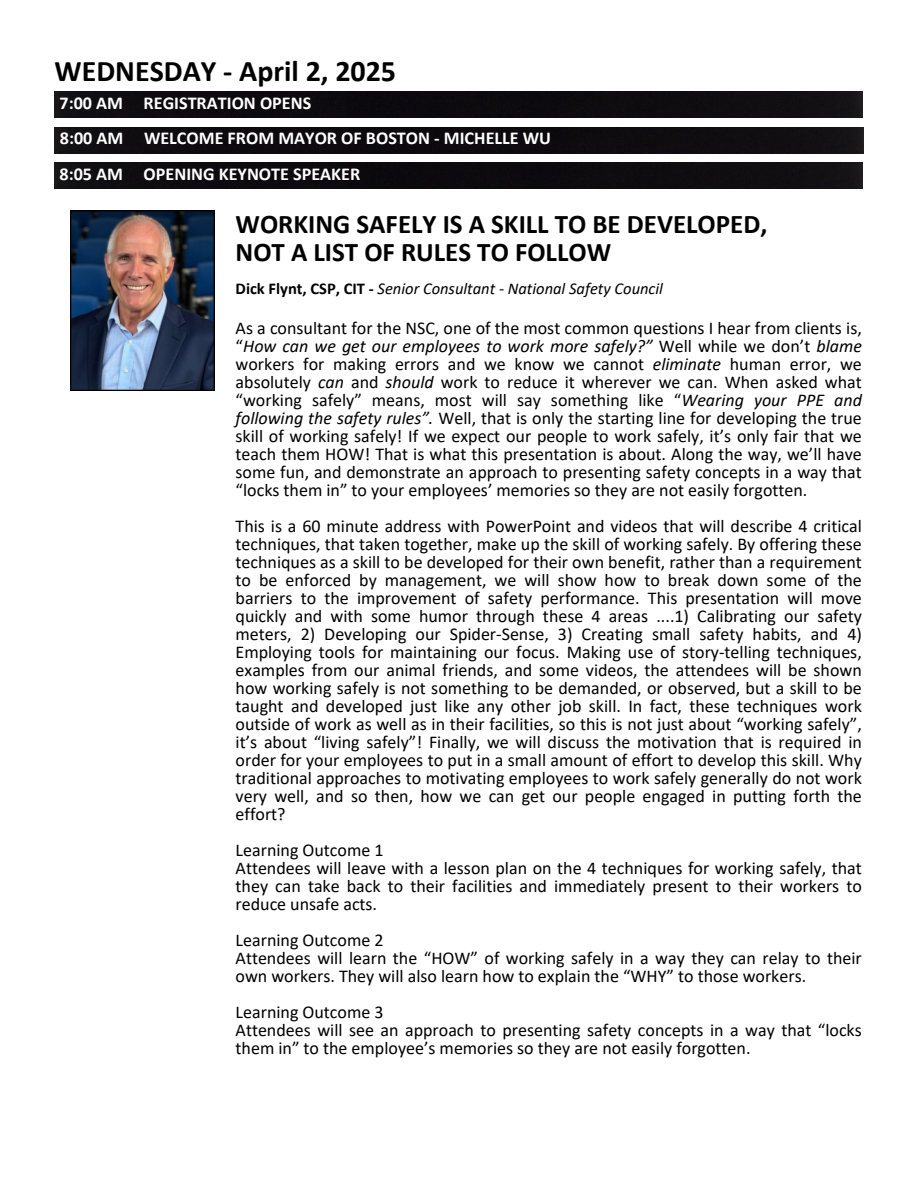
<style>
.page{position:relative;width:918px;height:1188px;background:#fff}
.page>*{position:absolute;margin:0;border:0;box-sizing:border-box;transform-origin:0 0}
.t1{font:700 30px "Calibri";color:#000}
.t2{font:700 27px/28.2px "Calibri";color:#000}
.t3{font:700 18.15px "Calibri";color:#fff}
.t4{font:18px/18px "Calibri";color:#000;text-align:justify}
.t5{font:italic 16.5px "Calibri";color:#000}
.s1{font-weight:700;font-style:normal}
.s2{font-style:italic}
</style>
<div class="page">
<div style="left:55px;top:92px;width:808px;height:26px;background:#0e0c0f"></div>
<div style="left:55px;top:163px;width:808px;height:26px;background:#0e0c0f"></div>
<img style="left:70px;top:210px;width:144px;height:180px">
<div style="left:55px;top:127px;width:808px;height:26px;background:#0e0c0f"></div>
<p class="t1" style="left:55px;top:59px;width:343px">WEDNESDAY - April 2, 2025</p>
<h1 class="t3" style="left:60px;top:95px;width:253px">7:00 AM REGISTRATION OPENS</h1>
<p class="t3" style="left:60px;top:131px;width:493px">8:00 AM WELCOME FROM MAYOR OF BOSTON - MICHELLE WU</p>
<p class="t3" style="left:60px;top:166px;width:302px">8:05 AM OPENING KEYNOTE SPEAKER</p>
<p class="t2" style="left:236px;top:212px;width:533px">WORKING SAFELY IS A SKILL TO BE DEVELOPED,<br>NOT A LIST OF RULES TO FOLLOW</p>
<p class="t5" style="left:236px;top:282px;width:429px"><span class="s1">Dick Flynt, CSP, CIT -</span> Senior Consultant - National Safety Council</p>
<h3 class="t4" style="left:236px;top:320px;width:628px">As a consultant for the NSC, one of the most common questions I hear from clients is, “<span class="s2">How can we get our employees to work more safely?”</span> Well while we don’t <span class="s2">blame </span>workers for making errors and we know we cannot <span class="s2">eliminate</span> human error, we absolutely <span class="s2">can</span> and <span class="s2">should</span> work to reduce it wherever we can. When asked what “working safely” means, most will say something like “<span class="s2">Wearing your PPE and following the safety rules”.</span> Well, that is only the starting line for developing the true skill of working safely! If we expect our people to work safely, it’s only fair that we teach them HOW! That is what this presentation is about. Along the way, we’ll have some fun, and demonstrate an approach to presenting safety concepts in a way that “locks them in” to your employees’ memories so they are not easily forgotten.</h3>
<p class="t4" style="left:236px;top:518px;width:628px">This is a 60 minute address with PowerPoint and videos that will describe 4 critical techniques, that taken together, make up the skill of working safely. By offering these techniques as a skill to be developed for their own benefit, rather than a requirement to be enforced by management, we will show how to break down some of the barriers to the improvement of safety performance. This presentation will move quickly and with some humor through these 4 areas ....1) Calibrating our safety meters, 2) Developing our Spider-Sense, 3) Creating small safety habits, and 4)<br>Employing tools for maintaining our focus. Making use of story-telling techniques, examples from our animal friends, and some videos, the attendees will be shown how working safely is not something to be demanded, or observed, but a skill to be taught and developed just like any other job skill. In fact, these techniques work outside of work as well as in their facilities, so this is not just about “working safely”, it’s about “living safely”! Finally, we will discuss the motivation that is required in order for your employees to put in a small amount of effort to develop this skill. Why traditional approaches to motivating employees to work safely generally do not work very well, and so then, how we can get our people engaged in putting forth the effort?</p>
<h3 class="t4" style="left:236px;top:842px;width:149px">Learning Outcome 1</h3>
<p class="t4" style="left:236px;top:860px;width:628px">Attendees will leave with a lesson plan on the 4 techniques for working safely, that they can take back to their facilities and immediately present to their workers to reduce unsafe acts.</p>
<h3 class="t4" style="left:236px;top:932px;width:149px">Learning Outcome 2</h3>
<p class="t4" style="left:236px;top:950px;width:628px">Attendees will learn the “HOW” of working safely in a way they can relay to their own workers. They will also learn how to explain the “WHY” to those workers.</p>
<h2 class="t4" style="left:236px;top:1004px;width:149px">Learning Outcome 3</h2>
<p class="t4" style="left:236px;top:1022px;width:628px">Attendees will see an approach to presenting safety concepts in a way that “locks them in” to the employee’s memories so they are not easily forgotten.</p>
</div>
